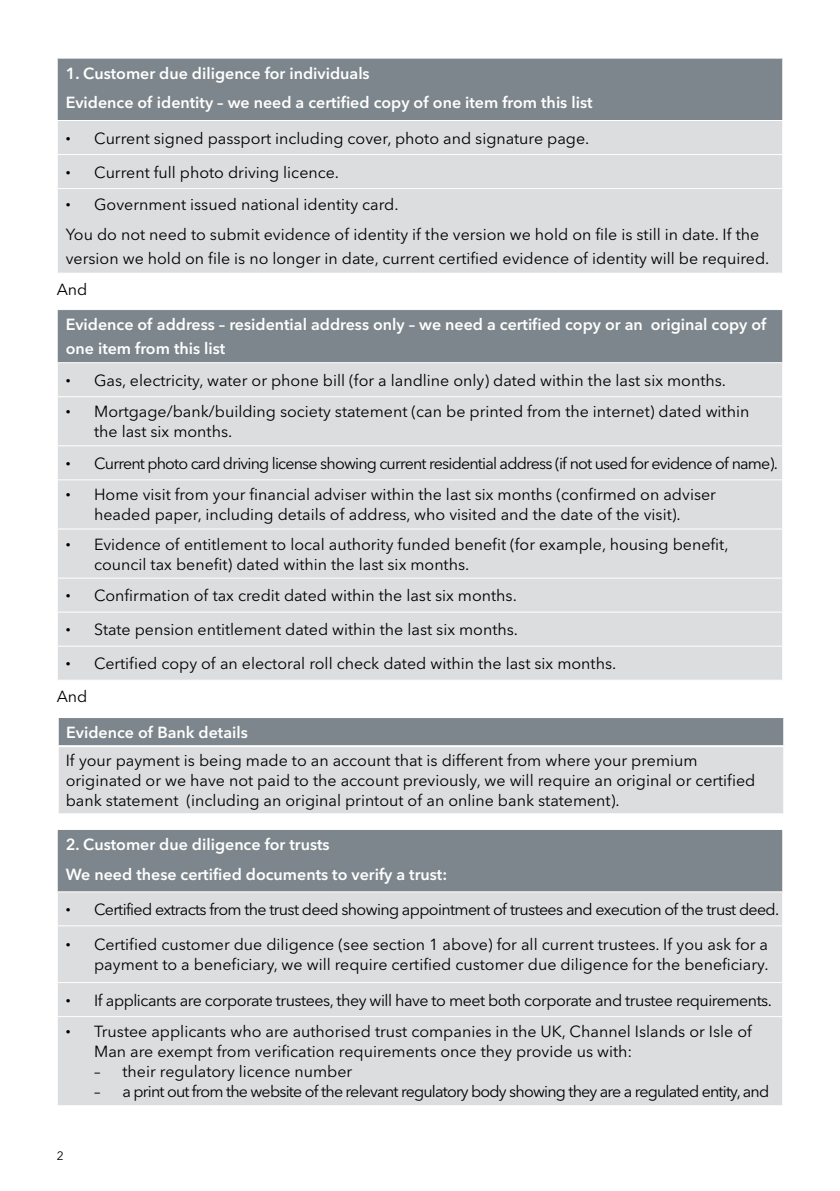
<style>
.page{position:relative;width:840px;height:1191px;background:#fff}
.page>*{position:absolute;margin:0;border:0;box-sizing:border-box;transform-origin:0 0}
.t1{font:16px/20px "Avenir Next LT Pro";color:#000}
.t2{font:600 16px/29.6px "Avenir Next LT Pro";color:#fff}
.t3{font:16px "Avenir Next LT Pro";letter-spacing:-.05em;color:#000}
.t4{font:16px "Avenir Next LT Pro";letter-spacing:-.04em;color:#000}
.t5{font:16px "Avenir Next LT Pro";letter-spacing:-.03em;color:#000}
.t6{font:12px "Avenir Next LT Pro";color:#000}
</style>
<div class="page">
<div style="left:57px;top:58px;width:725px;height:62px;background:#7d868c"></div>
<div style="left:58px;top:121px;width:723px;height:152px;background:#dcddde"></div>
<hr style="left:57px;top:59px;width:1px;height:61px;background:#fff">
<hr style="left:781px;top:59px;width:1px;height:61px;background:#fff">
<hr style="left:57px;top:58px;width:725px;height:1px;background:#fff">
<hr style="left:57px;top:154px;width:725px;height:1px;background:#fff">
<hr style="left:57px;top:188px;width:725px;height:1px;background:#fff">
<div style="left:57px;top:309px;width:725px;height:54px;background:#7d868c"></div>
<div style="left:58px;top:363px;width:723px;height:316px;background:#dcddde"></div>
<hr style="left:57px;top:309px;width:725px;height:1px;background:#fff">
<hr style="left:57px;top:310px;width:1px;height:52px;background:#fff">
<hr style="left:781px;top:310px;width:1px;height:52px;background:#fff">
<hr style="left:57px;top:362px;width:725px;height:1px;background:#fff">
<hr style="left:57px;top:396px;width:725px;height:1px;background:#fff">
<hr style="left:57px;top:445px;width:725px;height:1px;background:#fff">
<hr style="left:57px;top:479px;width:725px;height:1px;background:#fff">
<hr style="left:57px;top:528px;width:725px;height:1px;background:#fff">
<hr style="left:57px;top:577px;width:725px;height:1px;background:#fff">
<hr style="left:57px;top:611px;width:725px;height:1px;background:#fff">
<hr style="left:57px;top:645px;width:725px;height:1px;background:#fff">
<div style="left:58px;top:717px;width:725px;height:29px;background:#7d868c"></div>
<div style="left:58px;top:746px;width:725px;height:68px;background:#dcddde"></div>
<hr style="left:57px;top:747px;width:2px;height:66px;background:#fff">
<hr style="left:782px;top:747px;width:2px;height:66px;background:#fff">
<hr style="left:57px;top:813px;width:727px;height:2px;background:#fff">
<hr style="left:57px;top:716px;width:727px;height:2px;background:#fff">
<hr style="left:57px;top:718px;width:2px;height:27px;background:#fff">
<hr style="left:782px;top:718px;width:2px;height:27px;background:#fff">
<hr style="left:57px;top:745px;width:727px;height:2px;background:#fff">
<div style="left:57px;top:829px;width:725px;height:63px;background:#7d868c"></div>
<div style="left:58px;top:892px;width:723px;height:213px;background:#dcddde"></div>
<hr style="left:57px;top:891px;width:725px;height:1px;background:#fff">
<hr style="left:57px;top:925px;width:725px;height:1px;background:#fff">
<hr style="left:57px;top:982px;width:725px;height:1px;background:#fff">
<hr style="left:57px;top:1016px;width:725px;height:1px;background:#fff">
<hr style="left:57px;top:830px;width:1px;height:61px;background:#fff">
<hr style="left:781px;top:830px;width:1px;height:61px;background:#fff">
<hr style="left:57px;top:829px;width:725px;height:1px;background:#fff">
<p class="t2" style="left:66px;top:58px;width:528px">1. Customer due diligence for individuals<br>Evidence of identity – we need a certified copy of one item from this list</p>
<p class="t1" style="left:66px;top:128px;width:525px"><sup>●</sup> Current signed passport including cover, photo and signature page.</p>
<p class="t1" style="left:66px;top:162px;width:275px"><sup>●</sup> Current full photo driving licence.</p>
<p class="t1" style="left:66px;top:190px;width:694px;line-height:29.6px"><sup>●</sup> Government issued national identity card.<br>You do not need to submit evidence of identity if the version we hold on file is still in date. If the</p>
<p class="t1" style="left:57px;top:242px;width:713px;line-height:31.6px;text-indent:9px">version we hold on file is no longer in date, current certified evidence of identity will be required.<br>And</p>
<p class="t2" style="left:66px;top:312px;width:701px;line-height:24px">Evidence of address – residential address only – we need a certified copy or an original copy of one item from this list</p>
<p class="t1" style="left:66px;top:370px;width:661px"><sup>●</sup> Gas, electricity, water or phone bill (for a landline only) dated within the last six months.</p>
<p class="t1" style="left:94px;top:402px;width:656px;text-indent:-28px"><sup>●</sup> Mortgage/bank/building society statement (can be printed from the internet) dated within the last six months.</p>
<p class="t3" style="left:66px;top:454px;width:713px"><sup>●</sup> Current photo card driving license showing current residential address (if not used for evidence of name).</p>
<p class="t1" style="left:66px;top:485px;width:651px;text-align:center"><sup>●</sup> Home visit from your financial adviser within the last six months (confirmed on adviser headed paper, including details of address, who visited and the date of the visit).</p>
<p class="t1" style="left:94px;top:534px;width:635px;text-indent:-28px"><sup>●</sup> Evidence of entitlement to local authority funded benefit (for example, housing benefit, council tax benefit) dated within the last six months.</p>
<p class="t1" style="left:66px;top:585px;width:452px"><sup>●</sup> Confirmation of tax credit dated within the last six months.</p>
<p class="t1" style="left:66px;top:619px;width:453px"><sup>●</sup> State pension entitlement dated within the last six months.</p>
<p class="t1" style="left:57px;top:647px;width:560px;line-height:33.2px;text-indent:9px"><sup>●</sup> Certified copy of an electoral roll check dated within the last six months.<br>And</p>
<p class="t2" style="left:66px;top:717px;width:183px">Evidence of Bank details</p>
<p class="t1" style="left:66px;top:750px;width:690px">If your payment is being made to an account that is different from where your premium originated or we have not paid to the account previously, we will require an original or certified bank statement (including an original printout of an online bank statement).</p>
<p class="t2" style="left:66px;top:829px;width:383px">2. Customer due diligence for trusts<br>We need these certified documents to verify a trust:</p>
<p class="t4" style="left:66px;top:899px;width:714px"><sup>●</sup> Certified extracts from the trust deed showing appointment of trustees and execution of the trust deed.</p>
<p class="t1" style="left:66px;top:934px;width:704px;text-align:right"><sup>●</sup> Certified customer due diligence (see section 1 above) for all current trustees. If you ask for a payment to a beneficiary, we will require certified customer due diligence for the beneficiary.</p>
<p class="t5" style="left:66px;top:990px;width:707px"><sup>●</sup> If applicants are corporate trustees, they will have to meet both corporate and trustee requirements.</p>
<p class="t1" style="left:94px;top:1021px;width:659px;text-indent:-28px"><sup>●</sup> Trustee applicants who are authorised trust companies in the UK, Channel Islands or Isle of<br>Man are exempt from verification requirements once they provide us with:</p>
<p class="t1" style="left:94px;top:1061px;width:259px">– their regulatory licence number</p>
<p class="t3" style="left:94px;top:1082px;width:676px">– a print out from the website of the relevant regulatory body showing they are a regulated entity, and</p>
<p class="t6" style="left:57px;top:1149px;width:8px">2</p>
</div>
